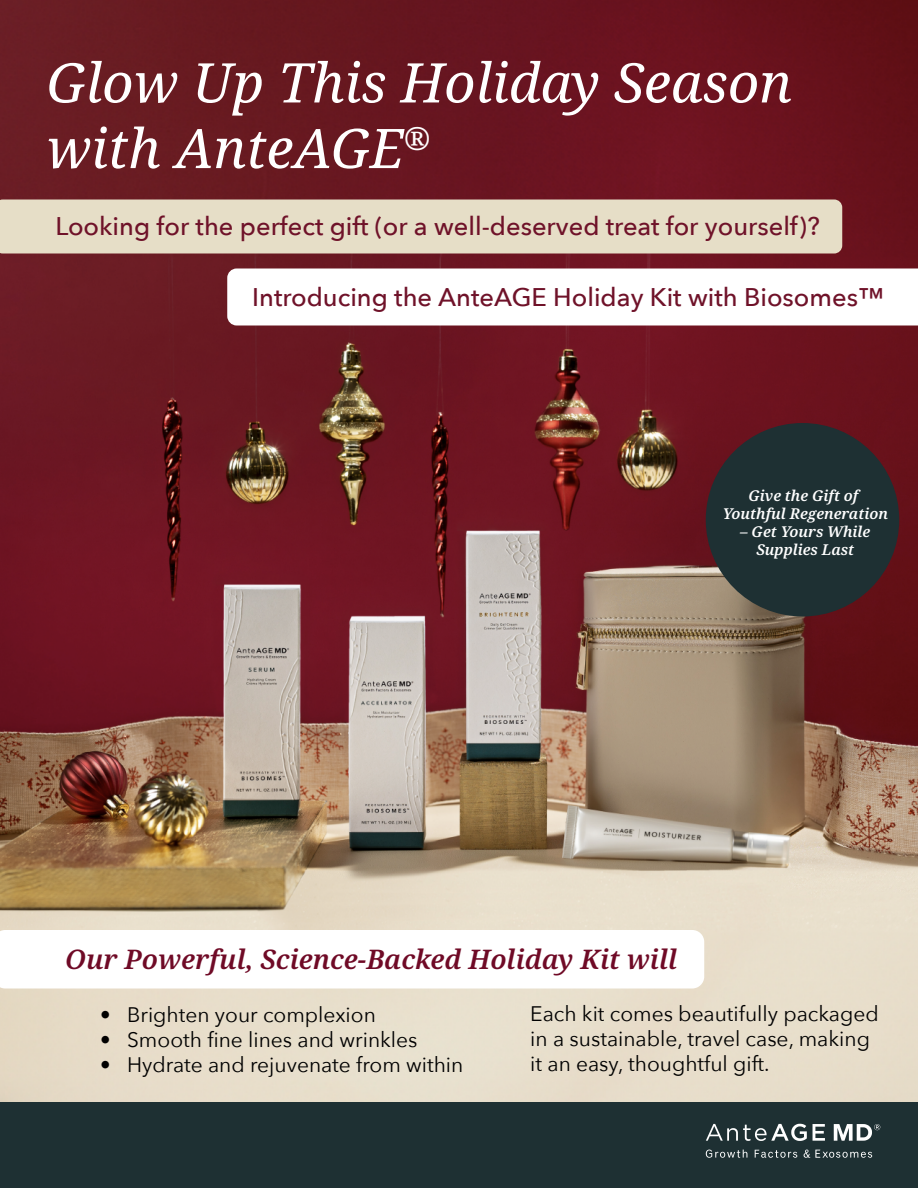
<style>
.page{position:relative;width:918px;height:1188px;background:#fff}
.page>*{position:absolute;margin:0;border:0;box-sizing:border-box;transform-origin:0 0}
.t1{font:italic 54.75px/65.7px "Noto Serif";color:#fff}
.t2{font:italic 600 27px "Noto Serif";color:#6f0a26}
.t3{font:500 25.5px "Avenir Next";color:#6f1229}
.t4{font:21px/25.2px "Avenir Next";color:#000}
.t5{font:italic 600 15px/18px "Noto Serif";color:#fff;text-align:center}
</style>
<div class="page">
<img style="left:0;top:0;width:918px;height:1102px">
<div style="left:0;top:200px;width:842px;height:54px;background:#e6dec7"></div>
<svg style="left:227px;top:268px;width:691px;height:58px"></svg>
<svg style="left:0;top:930px;width:704px;height:58px"></svg>
<div style="left:706px;top:423px;width:193px;height:193px;background:#1e3033;border-radius:50%"></div>
<div style="left:0;top:1102px;width:918px;height:86px;background:#1e3033"></div>
<svg style="left:834px;top:1124px;width:46px;height:17px"></svg>
<svg style="left:706px;top:1124px;width:101px;height:17px"></svg>
<svg style="left:813px;top:1124px;width:12px;height:17px"></svg>
<svg style="left:706px;top:1150px;width:41px;height:8px"></svg>
<svg style="left:755px;top:1150px;width:42px;height:8px"></svg>
<svg style="left:804px;top:1150px;width:68px;height:8px"></svg>
<h1 class="t1" style="left:46px;top:52px;width:747px">Glow Up This Holiday Season with AnteAGE<sup>®</sup></h1>
<p class="t3" style="left:56px;top:205px;width:766px">Looking for the perfect gift (or a well-deserved treat for yourself)?</p>
<p class="t3" style="left:252px;top:275px;width:633px">Introducing the AnteAGE Holiday Kit with Biosomes™</p>
<p class="t5" style="left:723px;top:487px;width:167px">Give the Gift of<br>Youthful Regeneration</p>
<p class="t5" style="left:740px;top:523px;width:132px">– Get Yours While<br>Supplies Last</p>
<p class="t2" style="left:65px;top:941px;width:613px">Our Powerful, Science-Backed Holiday Kit will</p>
<p class="t4" style="left:100px;top:1001px;width:277px">• Brighten your complexion</p>
<p class="t4" style="left:100px;top:1026px;width:319px">• Smooth fine lines and wrinkles</p>
<p class="t4" style="left:100px;top:1052px;width:365px">• Hydrate and rejuvenate from within</p>
<p class="t4" style="left:530px;top:1000px;width:350px">Each kit comes beautifully packaged in a sustainable, travel case, making it an easy, thoughtful gift.</p>
</div>
